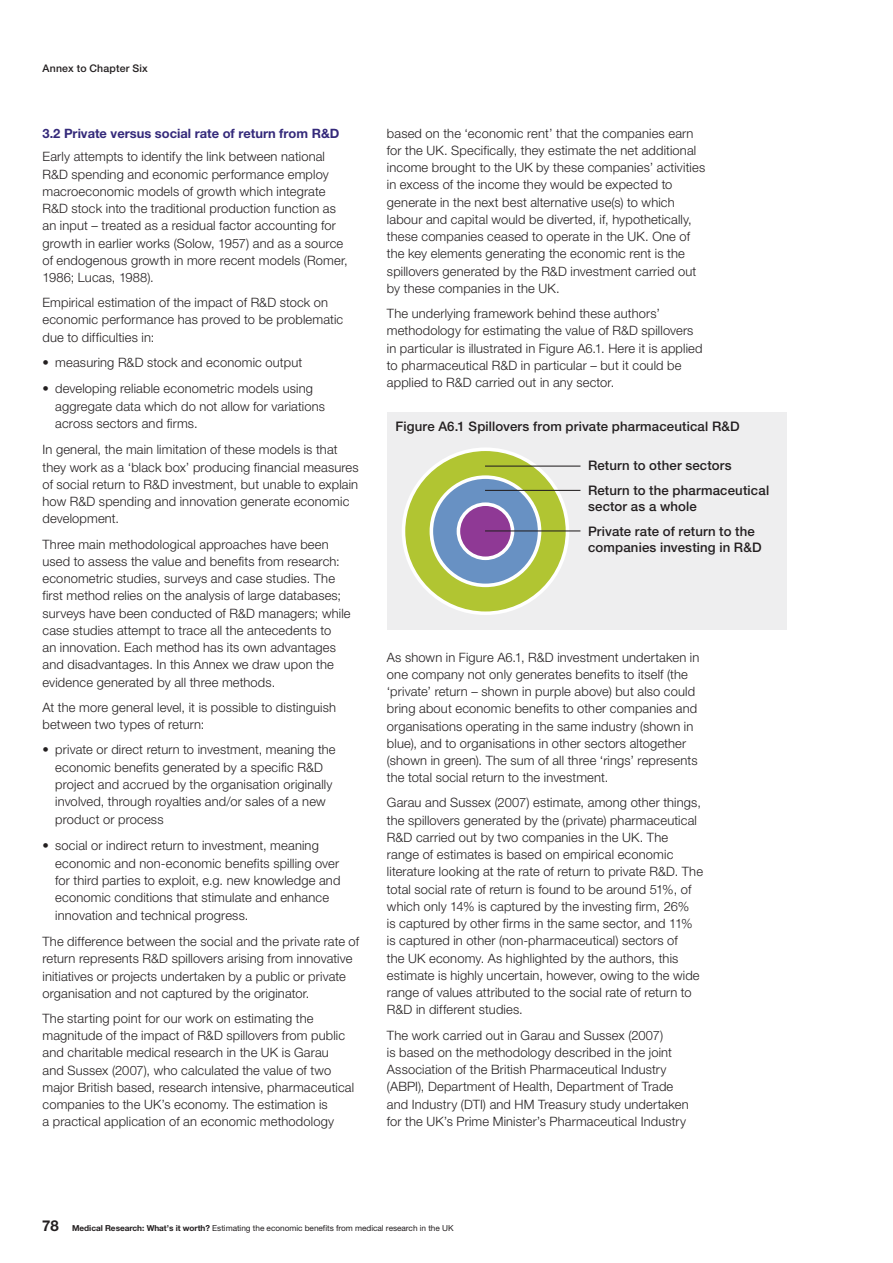
<style>
.page{position:relative;width:893px;height:1263px;background:#fff}
.page>*{position:absolute;margin:0;border:0;box-sizing:border-box;transform-origin:0 0}
.t1{font:700 15px "Helvetica Neue LT";color:#231f20}
.t2{font:500 13.2px/24.5px "Helvetica Neue LT";letter-spacing:.01em;color:#231f20}
.t3{font:300 12.9px/17.2px "Helvetica Neue LT";letter-spacing:.01em;color:#231f20}
.t4{font:700 12.9px "Helvetica Neue LT";color:#34297a}
.t5{font:500 10.5px "Helvetica Neue LT";letter-spacing:.02em;color:#231f20}
.t6{font:8.25px "Helvetica Neue LT Std";letter-spacing:-.005em;color:#231f20}
.s1{font-weight:700}
</style>
<div class="page">
<div style="left:387px;top:412px;width:399px;height:218px;background:#eeeeef"></div>
<svg style="left:402px;top:452px;width:179px;height:158px"></svg>
<div style="left:403px;top:449px;width:164px;height:164px;background:#b1c532;border-radius:50%"></div>
<div style="left:402px;top:447px;width:167px;height:168px;border:4px solid #fff;border-radius:50%"></div>
<div style="left:431px;top:477px;width:109px;height:108px;background:#6891c3;border-radius:50%"></div>
<div style="left:430px;top:475px;width:111px;height:112px;border:4px solid #fff;border-radius:50%"></div>
<div style="left:458px;top:504px;width:54px;height:54px;background:#8f3995;border-radius:50%"></div>
<div style="left:457px;top:502px;width:57px;height:58px;border:4px solid #fff;border-radius:50%"></div>
<hr style="left:485px;top:466px;width:95px;height:1px;background:#231f20">
<hr style="left:485px;top:490px;width:95px;height:1px;background:#231f20">
<hr style="left:485px;top:530px;width:95px;height:1px;background:#231f20">
<p class="t5" style="left:43px;top:62px;width:107px">Annex to Chapter Six</p>
<p class="t4" style="left:43px;top:125px;width:298px">3.2 Private versus social rate of return from R&amp;D</p>
<p class="t3" style="left:43px;top:148px;width:307px">Early attempts to identify the link between national R&amp;D spending and economic performance employ macroeconomic models of growth which integrate R&amp;D stock into the traditional production function as an input – treated as a residual factor accounting for growth in earlier works (Solow, 1957) and as a source of endogenous growth in more recent models (Romer, 1986; Lucas, 1988).</p>
<p class="t3" style="left:43px;top:294px;width:302px">Empirical estimation of the impact of R&amp;D stock on economic performance has proved to be problematic due to difficulties in:</p>
<p class="t3" style="left:43px;top:353px;width:261px">• measuring R&amp;D stock and economic output</p>
<p class="t3" style="left:55px;top:380px;width:271px;text-indent:-13px">• developing reliable econometric models using aggregate data which do not allow for variations across sectors and firms.</p>
<p class="t3" style="left:43px;top:441px;width:318px">In general, the main limitation of these models is that they work as a ‘black box’ producing financial measures of social return to R&amp;D investment, but unable to explain how R&amp;D spending and innovation generate economic development.</p>
<p class="t3" style="left:43px;top:535px;width:310px">Three main methodological approaches have been used to assess the value and benefits from research: econometric studies, surveys and case studies. The first method relies on the analysis of large databases; surveys have been conducted of R&amp;D managers; while case studies attempt to trace all the antecedents to<br>an innovation. Each method has its own advantages and disadvantages. In this Annex we draw upon the evidence generated by all three methods.</p>
<p class="t3" style="left:43px;top:698px;width:295px">At the more general level, it is possible to distinguish between two types of return:</p>
<p class="t3" style="left:55px;top:741px;width:282px;text-indent:-13px">• private or direct return to investment, meaning the economic benefits generated by a specific R&amp;D project and accrued by the organisation originally involved, through royalties and/or sales of a new product or process</p>
<p class="t3" style="left:55px;top:837px;width:287px;text-indent:-13px">• social or indirect return to investment, meaning economic and non-economic benefits spilling over for third parties to exploit, e.g. new knowledge and economic conditions that stimulate and enhance innovation and technical progress.</p>
<p class="t3" style="left:43px;top:933px;width:318px">The difference between the social and the private rate of return represents R&amp;D spillovers arising from innovative initiatives or projects undertaken by a public or private organisation and not captured by the originator.</p>
<p class="t3" style="left:43px;top:1009px;width:313px">The starting point for our work on estimating the magnitude of the impact of R&amp;D spillovers from public and charitable medical research in the UK is Garau<br>and Sussex (2007), who calculated the value of two major British based, research intensive, pharmaceutical companies to the UK’s economy. The estimation is<br>a practical application of an economic methodology</p>
<p class="t3" style="left:387px;top:124px;width:320px">based on the ‘economic rent’ that the companies earn for the UK. Specifically, they estimate the net additional income brought to the UK by these companies’ activities in excess of the income they would be expected to generate in the next best alternative use(s) to which labour and capital would be diverted, if, hypothetically, these companies ceased to operate in the UK. One of the key elements generating the economic rent is the spillovers generated by the R&amp;D investment carried out by these companies in the UK.</p>
<p class="t3" style="left:387px;top:305px;width:317px">The underlying framework behind these authors’ methodology for estimating the value of R&amp;D spillovers in particular is illustrated in Figure A6.1. Here it is applied to pharmaceutical R&amp;D in particular – but it could be applied to R&amp;D carried out in any sector.</p>
<p class="t2" style="left:395px;top:414px;width:346px">Figure A6.1 Spillovers from private pharmaceutical R&amp;D</p>
<p class="t2" style="left:588px;top:453px;width:183px">Return to other sectors<br>Return to the pharmaceutical</p>
<p class="t2" style="left:588px;top:494px;width:168px">sector as a whole<br>Private rate of return to the</p>
<p class="t2" style="left:588px;top:535px;width:175px">companies investing in R&amp;D</p>
<p class="t3" style="left:387px;top:648px;width:314px">As shown in Figure A6.1, R&amp;D investment undertaken in one company not only generates benefits to itself (the ‘private’ return – shown in purple above) but also could bring about economic benefits to other companies and organisations operating in the same industry (shown in blue), and to organisations in other sectors altogether (shown in green). The sum of all three ‘rings’ represents the total social return to the investment.</p>
<p class="t3" style="left:387px;top:794px;width:318px">Garau and Sussex (2007) estimate, among other things, the spillovers generated by the (private) pharmaceutical R&amp;D carried out by two companies in the UK. The range of estimates is based on empirical economic literature looking at the rate of return to private R&amp;D. The total social rate of return is found to be around 51%, of which only 14% is captured by the investing firm, 26%<br>is captured by other firms in the same sector, and 11% is captured in other (non-pharmaceutical) sectors of<br>the UK economy. As highlighted by the authors, this estimate is highly uncertain, however, owing to the wide range of values attributed to the social rate of return to R&amp;D in different studies.</p>
<p class="t3" style="left:387px;top:1026px;width:303px">The work carried out in Garau and Sussex (2007)<br>is based on the methodology described in the joint Association of the British Pharmaceutical Industry (ABPI), Department of Health, Department of Trade and Industry (DTI) and HM Treasury study undertaken for the UK’s Prime Minister’s Pharmaceutical Industry</p>
<p class="t1" style="left:42px;top:1216px;width:18px">78</p>
<p class="t6" style="left:72px;top:1223px;width:383px"><span class="s1">Medical Research: What’s it worth?</span> Estimating the economic benefits from medical research in the UK</p>
</div>
